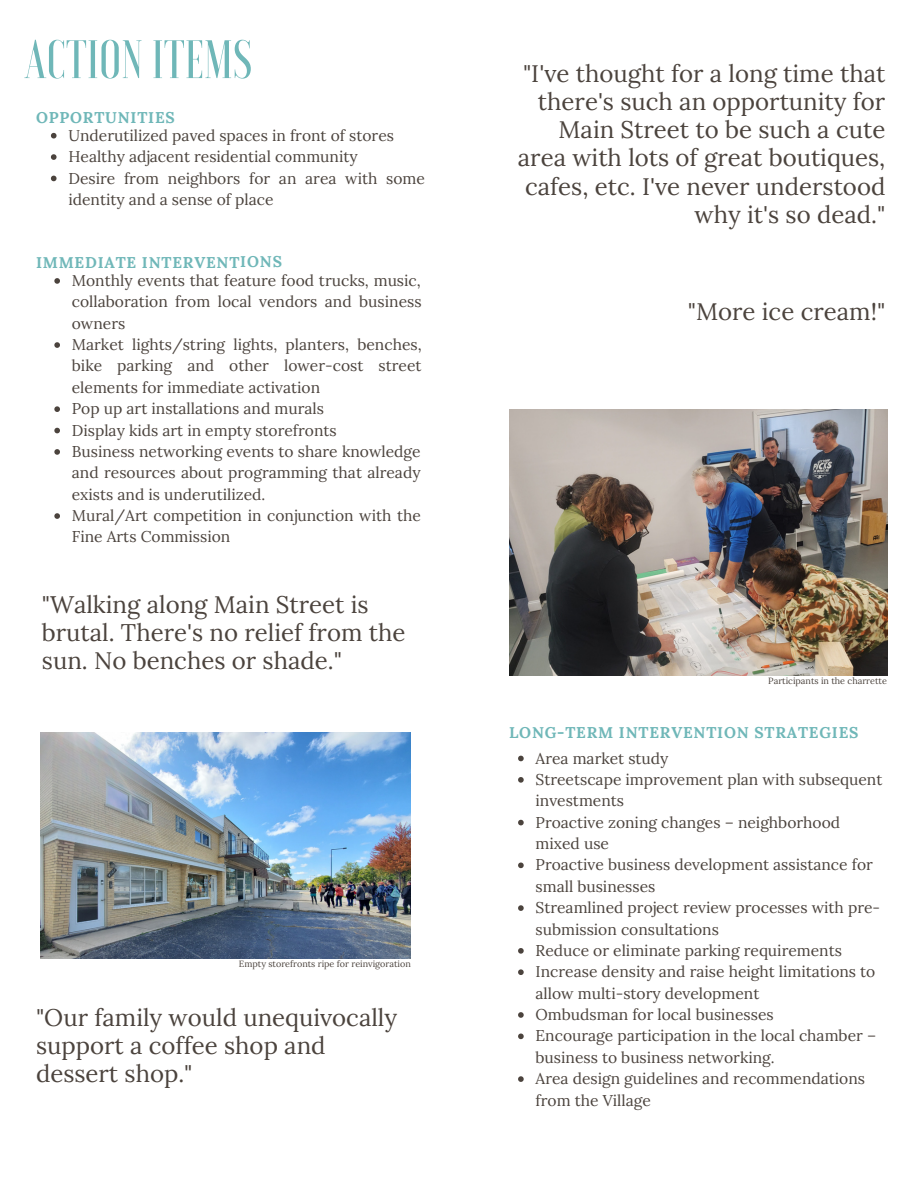
<style>
.page{position:relative;width:918px;height:1188px;background:#fff}
.page>*{position:absolute;margin:0;border:0;box-sizing:border-box;transform-origin:0 0}
.t1{font:500 54px "Voga";color:#6fb7b8}
.t2{font:24px/28.2px "Lora";color:#4b433d}
.t3{font:15.6px/21.3px "Lora";color:#4b433d}
.t4{font:700 15.6px "Lora";letter-spacing:.045em;color:#6fb7b8}
.t5{font:9px "Lora";color:#4b433d}
</style>
<div class="page">
<img style="left:509px;top:409px;width:378px;height:267px">
<img style="left:41px;top:732px;width:370px;height:226px">
<svg style="left:51px;top:133px;width:6px;height:6px"></svg>
<svg style="left:51px;top:154px;width:6px;height:6px"></svg>
<svg style="left:51px;top:176px;width:6px;height:5px"></svg>
<svg style="left:54px;top:278px;width:6px;height:6px"></svg>
<svg style="left:54px;top:342px;width:6px;height:6px"></svg>
<svg style="left:54px;top:406px;width:6px;height:6px"></svg>
<svg style="left:54px;top:428px;width:6px;height:5px"></svg>
<svg style="left:54px;top:449px;width:6px;height:6px"></svg>
<svg style="left:54px;top:513px;width:6px;height:6px"></svg>
<svg style="left:518px;top:756px;width:6px;height:5px"></svg>
<svg style="left:518px;top:777px;width:6px;height:6px"></svg>
<svg style="left:518px;top:820px;width:6px;height:5px"></svg>
<svg style="left:518px;top:863px;width:6px;height:5px"></svg>
<svg style="left:518px;top:905px;width:6px;height:6px"></svg>
<svg style="left:518px;top:948px;width:6px;height:6px"></svg>
<svg style="left:518px;top:969px;width:6px;height:6px"></svg>
<svg style="left:518px;top:1012px;width:6px;height:6px"></svg>
<svg style="left:518px;top:1034px;width:6px;height:5px"></svg>
<svg style="left:518px;top:1076px;width:6px;height:6px"></svg>
<h1 class="t1" style="left:25px;top:32px;width:229px">ACTION ITEMS</h1>
<p class="t4" style="left:36px;top:107px;width:140px">OPPORTUNITIES</p>
<p class="t3" style="left:68px;top:124px;width:358px">Underutilized paved spaces in front of stores Healthy adjacent residential community<br>Desire from neighbors for an area with some identity and a sense of place</p>
<p class="t4" style="left:36px;top:252px;width:247px">IMMEDIATE INTERVENTIONS</p>
<p class="t3" style="left:72px;top:270px;width:351px">Monthly events that feature food trucks, music, collaboration from local vendors and business owners<br>Market lights/string lights, planters, benches, bike parking and other lower-cost street elements for immediate activation<br>Pop up art installations and murals<br>Display kids art in empty storefronts<br>Business networking events to share knowledge and resources about programming that already exists and is underutilized.<br>Mural/Art competition in conjunction with the Fine Arts Commission</p>
<h2 class="t2" style="left:42px;top:590px;width:365px">"Walking along Main Street is brutal. There's no relief from the sun. No benches or shade."</h2>
<p class="t5" style="left:239px;top:957px;width:173px">Empty storefronts ripe for reinvigoration</p>
<h2 class="t2" style="left:36px;top:1003px;width:363px">"Our family would unequivocally support a coffee shop and dessert shop."</h2>
<h2 class="t2" style="left:518px;top:59px;width:369px;text-align:right">"I've thought for a long time that there's such an opportunity for<br>Main Street to be such a cute area with lots of great boutiques, cafes, etc. I've never understood why it's so dead."</h2>
<h2 class="t2" style="left:688px;top:297px;width:199px">"More ice cream!"</h2>
<p class="t5" style="left:768px;top:675px;width:120px">Participants in the charrette</p>
<p class="t4" style="left:509px;top:722px;width:351px">LONG-TERM INTERVENTION STRATEGIES</p>
<p class="t3" style="left:536px;top:747px;width:348px">Area market study<br>Streetscape improvement plan with subsequent investments<br>Proactive zoning changes – neighborhood mixed use<br>Proactive business development assistance for small businesses<br>Streamlined project review processes with pre&shy;submission consultations<br>Reduce or eliminate parking requirements Increase density and raise height limitations to allow multi-story development<br>Ombudsman for local businesses<br>Encourage participation in the local chamber – business to business networking.<br>Area design guidelines and recommendations from the Village</p>
</div>
